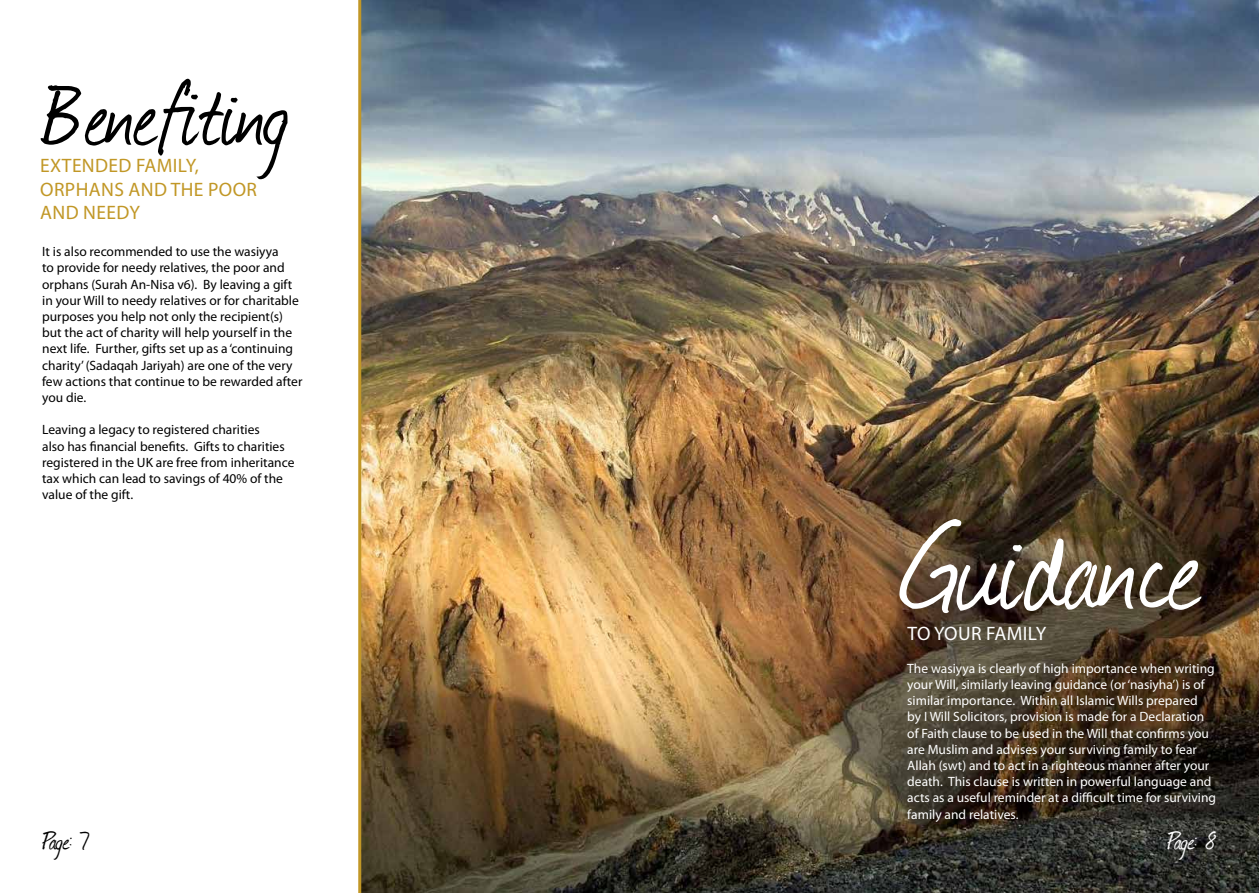
<style>
.page{position:relative;width:1259px;height:893px;background:#fff}
.page>*{position:absolute;margin:0;border:0;box-sizing:border-box;transform-origin:0 0}
.t1{font:142.5px "Journal";color:#fff}
.t2{font:105px "Journal";color:#000}
.t3{font:30px "Journal";color:#000}
.t4{font:30px "Journal";color:#fff}
.t5{font:19.5px/23.4px "Myriad Pro";letter-spacing:.02em;color:#c19726}
.t6{font:19.5px "Myriad Pro";letter-spacing:.02em;color:#fff}
.t7{font:13.5px/16.2px "Myriad Pro";color:#000}
.t8{font:13.5px/16.2px "Myriad Pro";color:#fff}
</style>
<div class="page">
<img style="left:361px;top:0;width:898px;height:893px">
<hr style="left:358px;top:0;width:3px;height:893px;background:#c19726">
<h2 class="t2" style="left:42px;top:43px;width:248px">Benefiting</h2>
<h3 class="t5" style="left:40px;top:154px;width:107px">extended fami</h3>
<h3 class="t5" style="left:40px;top:154px;width:214px;text-indent:138px">ly,<br>Orphans and the poor and needy</h3>
<p class="t7" style="left:42px;top:243px;width:262px">It is also recommended to use the wasiyya<br>to provide for needy relatives, the poor and orphans (Surah An-N isa v6). By leaving a gift in your Will to needy relatives or for charitable purposes you help not only the recipient(s) but the act of charity will help yourself in the next life. Further, gifts set up as a ‘continuing charity’ (Sadaqah Jariyah) are one of the very few actions that continue to be rewarded after you die.</p>
<p class="t7" style="left:42px;top:421px;width:254px">Leaving a legacy to registered charities<br>also has financial benefits. Gifts to charities registered in the UK are free from inheritance tax which can lead to savings of 40% of the value of the gift.</p>
<h1 class="t1" style="left:907px;top:470px;width:296px">Guidance</h1>
<h3 class="t6" style="left:907px;top:621px;width:90px">to your fami</h3>
<h3 class="t6" style="left:1028px;top:621px;width:20px">ly</h3>
<p class="t8" style="left:907px;top:660px;width:310px">The wasiyya is clearly of high importance when writing your Will, similarly leaving guidance (or ‘nasiyha’) is of similar importance. Within all Islamic Wills prepared<br>by I Will Solicitors, provision is made for a Declaration of Faith clause to be used in the Will that confirms you are Muslim and advises your surviving family to fear Allah (swt) and to act in a righteous manner after your death. This clause is written in powerful language and acts as a useful reminder at a difficult time for surviving family and relatives.</p>
<h3 class="t3" style="left:43px;top:821px;width:48px">Page: 7</h3>
<h3 class="t4" style="left:1167px;top:821px;width:50px">Page: 8</h3>
</div>
